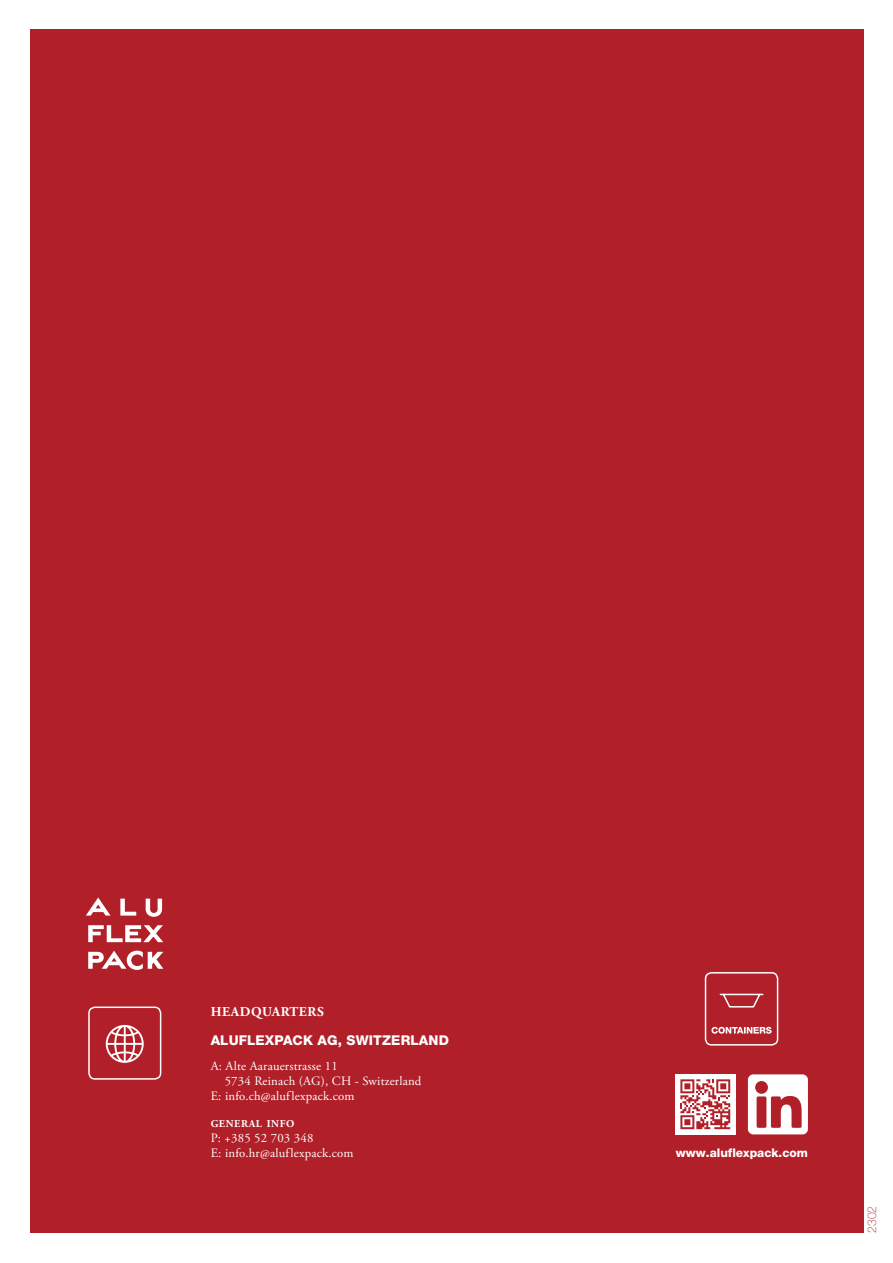
<style>
.page{position:relative;width:893px;height:1263px;background:#fff}
.page>*{position:absolute;margin:0;border:0;box-sizing:border-box;transform-origin:0 0}
.t1{font:800 13.5px "Helvetica Neue LT Pro";letter-spacing:.01em;color:#fff}
.t2{font:700 13.5px "Adobe Garamond Pro";letter-spacing:.045em;color:#fff}
.t3{font:12.75px/15px "Adobe Garamond Pro";letter-spacing:.015em;color:#fff}
.t4{font:800 12px "Helvetica";color:#fff}
.t5{font:100 12px "Helvetica";color:#b11f28}
.t6{font:700 10.5px "Adobe Garamond Pro";letter-spacing:.055em;color:#fff}
</style>
<div class="page">
<div style="left:30px;top:30px;width:833px;height:1203px;background:#b11f28"></div>
<div style="left:675px;top:1074px;width:60px;height:60px;background:#fff"></div>
<svg style="left:680px;top:1079px;width:50px;height:50px"></svg>
<svg style="left:748px;top:1074px;width:60px;height:60px"></svg>
<svg style="left:120px;top:899px;width:16px;height:16px"></svg>
<svg style="left:146px;top:899px;width:16px;height:18px"></svg>
<svg style="left:86px;top:897px;width:25px;height:18px"></svg>
<svg style="left:88px;top:925px;width:75px;height:17px"></svg>
<svg style="left:88px;top:950px;width:75px;height:20px"></svg>
<div style="left:88px;top:1006px;width:73px;height:74px;border:2px solid #fff;border-radius:6px"></div>
<svg style="left:106px;top:1025px;width:38px;height:38px"></svg>
<div style="left:705px;top:972px;width:73px;height:73px;border:2px solid #fff;border-radius:6px"></div>
<svg style="left:719px;top:992px;width:45px;height:16px"></svg>
<svg style="left:711px;top:1027px;width:61px;height:7px"></svg>
<p class="t2" style="left:211px;top:1004px;width:115px">HEADQUARTERS</p>
<p class="t1" style="left:211px;top:1032px;width:240px">ALUFLEXPACK AG, SWITZERLAND</p>
<p class="t3" style="left:211px;top:1058px;width:129px">A: Alte Aarauerstrasse 11</p>
<p class="t3" style="left:225px;top:1073px;width:198px">5734 Reinach (AG), CH - Switzerland</p>
<p class="t3" style="left:211px;top:1088px;width:145px">E: info.ch@aluflexpack.com</p>
<p class="t6" style="left:211px;top:1117px;width:32px">GENERA</p>
<p class="t6" style="left:256px;top:1117px;width:40px">L INFO</p>
<p class="t3" style="left:211px;top:1130px;width:144px">P: +385 52 703 348<br>E: info.hr@aluflexpack.com</p>
<p class="t4" style="left:676px;top:1145px;width:134px">www.aluflexpack.com</p>
<p class="t5" style="left:865px;top:1233px;width:28px;rotate:-90deg">2302</p>
</div>
